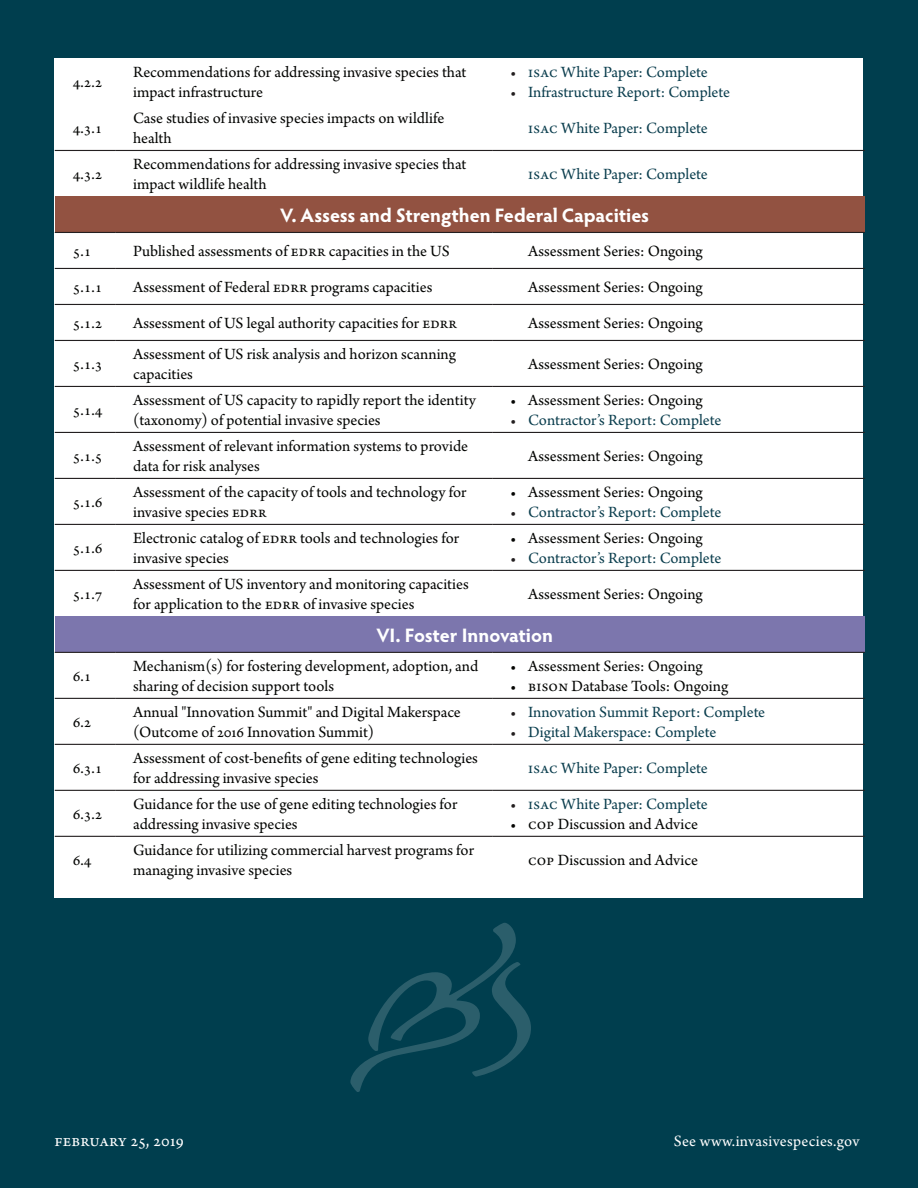
<style>
.page{position:relative;width:918px;height:1188px;background:#003e4e}
.page>*{position:absolute;margin:0;border:0;box-sizing:border-box;transform-origin:0 0}
.t1{font:700 19.5px "Hypatia Sans Pro";letter-spacing:-.005em;color:#fff}
.t2{font:18px "Arno Pro";letter-spacing:.015em;color:#fff}
.t3{font:16.5px/19.8px "Arno Pro";color:#040503}
.t4{font:16.5px "Arno Pro";color:#0b3e4e}
.t5{font:16.5px "Arno Pro";letter-spacing:.015em;color:#fff}
.s1{color:#231f20}
</style>
<div class="page">
<div style="left:55px;top:58px;width:808px;height:840px;background:#fff"></div>
<div style="left:55px;top:196px;width:810px;height:36px;background:#925241"></div>
<div style="left:55px;top:616px;width:810px;height:36px;background:#7c76ad"></div>
<hr style="left:55px;top:268px;width:60px;height:1px;background:#231f20">
<hr style="left:115px;top:268px;width:377px;height:1px;background:#231f20">
<hr style="left:492px;top:268px;width:373px;height:1px;background:#231f20">
<hr style="left:55px;top:304px;width:60px;height:1px;background:#231f20">
<hr style="left:115px;top:304px;width:377px;height:1px;background:#231f20">
<hr style="left:492px;top:304px;width:373px;height:1px;background:#231f20">
<hr style="left:55px;top:340px;width:60px;height:1px;background:#231f20">
<hr style="left:115px;top:340px;width:377px;height:1px;background:#231f20">
<hr style="left:492px;top:340px;width:373px;height:1px;background:#231f20">
<hr style="left:55px;top:386px;width:60px;height:1px;background:#231f20">
<hr style="left:115px;top:386px;width:377px;height:1px;background:#231f20">
<hr style="left:492px;top:386px;width:373px;height:1px;background:#231f20">
<hr style="left:55px;top:432px;width:60px;height:1px;background:#231f20">
<hr style="left:115px;top:432px;width:377px;height:1px;background:#231f20">
<hr style="left:492px;top:432px;width:373px;height:1px;background:#231f20">
<hr style="left:55px;top:478px;width:60px;height:1px;background:#231f20">
<hr style="left:115px;top:478px;width:377px;height:1px;background:#231f20">
<hr style="left:492px;top:478px;width:373px;height:1px;background:#231f20">
<hr style="left:55px;top:524px;width:60px;height:1px;background:#231f20">
<hr style="left:115px;top:524px;width:377px;height:1px;background:#231f20">
<hr style="left:492px;top:524px;width:373px;height:1px;background:#231f20">
<hr style="left:55px;top:570px;width:60px;height:1px;background:#231f20">
<hr style="left:115px;top:570px;width:377px;height:1px;background:#231f20">
<hr style="left:492px;top:570px;width:373px;height:1px;background:#231f20">
<hr style="left:55px;top:698px;width:60px;height:1px;background:#231f20">
<hr style="left:115px;top:698px;width:377px;height:1px;background:#231f20">
<hr style="left:492px;top:698px;width:373px;height:1px;background:#231f20">
<hr style="left:55px;top:744px;width:60px;height:1px;background:#231f20">
<hr style="left:115px;top:744px;width:377px;height:1px;background:#231f20">
<hr style="left:492px;top:744px;width:373px;height:1px;background:#231f20">
<hr style="left:55px;top:790px;width:60px;height:1px;background:#231f20">
<hr style="left:115px;top:790px;width:377px;height:1px;background:#231f20">
<hr style="left:492px;top:790px;width:373px;height:1px;background:#231f20">
<hr style="left:55px;top:836px;width:60px;height:1px;background:#231f20">
<hr style="left:115px;top:836px;width:377px;height:1px;background:#231f20">
<hr style="left:492px;top:836px;width:373px;height:1px;background:#231f20">
<hr style="left:55px;top:232px;width:60px;height:1px;background:#231f20">
<hr style="left:115px;top:232px;width:377px;height:1px;background:#231f20">
<hr style="left:492px;top:232px;width:373px;height:1px;background:#231f20">
<hr style="left:55px;top:652px;width:60px;height:1px;background:#231f20">
<hr style="left:115px;top:652px;width:377px;height:1px;background:#231f20">
<hr style="left:492px;top:652px;width:373px;height:1px;background:#231f20">
<hr style="left:55px;top:150px;width:60px;height:1px;background:#231f20">
<hr style="left:115px;top:150px;width:377px;height:1px;background:#231f20">
<hr style="left:492px;top:150px;width:373px;height:1px;background:#231f20">
<p class="t3" style="left:73px;top:73px;width:31px">4.2.2</p>
<p class="t3" style="left:73px;top:119px;width:31px">4.3.1</p>
<p class="t3" style="left:73px;top:165px;width:31px">4.3.2</p>
<p class="t3" style="left:133px;top:63px;width:335px">Recommendations for addressing invasive species that impact infrastructure</p>
<p class="t4" style="left:510px;top:63px;width:199px"><span class="s1">•</span> isac White Paper: Complete</p>
<p class="t4" style="left:510px;top:83px;width:221px"><span class="s1">•</span> Infrastructure Report: Complete</p>
<p class="t3" style="left:133px;top:109px;width:313px">Case studies of invasive species impacts on wildlife health</p>
<p class="t4" style="left:528px;top:119px;width:181px">isac White Paper: Complete</p>
<p class="t3" style="left:133px;top:155px;width:335px">Recommendations for addressing invasive species that impact wildlife health</p>
<p class="t4" style="left:528px;top:165px;width:181px">isac White Paper: Complete</p>
<p class="t1" style="left:280px;top:201px;width:370px">V. Assess and Strengthen Federal Capacities</p>
<p class="t3" style="left:73px;top:242px;width:20px">5.1</p>
<p class="t3" style="left:133px;top:242px;width:318px">Published assessments of edrr capacities in the US</p>
<p class="t3" style="left:528px;top:242px;width:176px">Assessment Series: Ongoing</p>
<p class="t3" style="left:73px;top:278px;width:31px">5.1.1</p>
<p class="t3" style="left:133px;top:278px;width:301px">Assessment of Federal edrr programs capacities</p>
<p class="t3" style="left:528px;top:278px;width:176px">Assessment Series: Ongoing</p>
<p class="t3" style="left:73px;top:314px;width:31px">5.1.2</p>
<p class="t3" style="left:133px;top:314px;width:325px">Assessment of US legal authority capacities for edrr</p>
<p class="t3" style="left:528px;top:314px;width:176px">Assessment Series: Ongoing</p>
<p class="t3" style="left:73px;top:355px;width:31px">5.1.3</p>
<p class="t3" style="left:133px;top:345px;width:324px">Assessment of US risk analysis and horizon scanning capacities</p>
<p class="t3" style="left:528px;top:355px;width:176px">Assessment Series: Ongoing</p>
<p class="t3" style="left:73px;top:401px;width:31px">5.1.4</p>
<p class="t3" style="left:73px;top:447px;width:31px">5.1.5</p>
<p class="t3" style="left:133px;top:391px;width:345px">Assessment of US capacity to rapidly report the identity (taxonomy) of potential invasive species</p>
<p class="t3" style="left:510px;top:391px;width:194px">• Assessment Series: Ongoing</p>
<p class="t4" style="left:510px;top:411px;width:213px"><span class="s1">•</span> Contractor’s Report: Complete</p>
<p class="t3" style="left:133px;top:437px;width:337px">Assessment of relevant information systems to provide data for risk analyses</p>
<p class="t3" style="left:528px;top:447px;width:176px">Assessment Series: Ongoing</p>
<p class="t3" style="left:73px;top:493px;width:31px">5.1.6</p>
<p class="t3" style="left:133px;top:483px;width:335px">Assessment of the capacity of tools and technology for invasive species edrr</p>
<p class="t3" style="left:510px;top:483px;width:194px">• Assessment Series: Ongoing</p>
<p class="t4" style="left:510px;top:503px;width:213px"><span class="s1">•</span> Contractor’s Report: Complete</p>
<p class="t3" style="left:73px;top:539px;width:31px">5.1.6</p>
<p class="t3" style="left:133px;top:529px;width:328px">Electronic catalog of edrr tools and technologies for invasive species</p>
<p class="t3" style="left:510px;top:529px;width:194px">• Assessment Series: Ongoing</p>
<p class="t4" style="left:510px;top:549px;width:213px"><span class="s1">•</span> Contractor’s Report: Complete</p>
<p class="t3" style="left:73px;top:585px;width:31px">5.1.7</p>
<p class="t3" style="left:73px;top:667px;width:20px">6.1</p>
<p class="t3" style="left:133px;top:575px;width:337px">Assessment of US inventory and monitoring capacities for application to the edrr of invasive species</p>
<p class="t3" style="left:528px;top:585px;width:176px">Assessment Series: Ongoing</p>
<p class="t1" style="left:376px;top:621px;width:178px">VI. Foster Innovation</p>
<p class="t3" style="left:133px;top:657px;width:347px">Mechanism(s) for fostering development, adoption, and sharing of decision support tools</p>
<p class="t3" style="left:510px;top:657px;width:194px">• Assessment Series: Ongoing</p>
<p class="t3" style="left:510px;top:677px;width:220px">• bison Database Tools: Ongoing</p>
<p class="t3" style="left:73px;top:713px;width:20px">6.2</p>
<p class="t3" style="left:133px;top:703px;width:329px">Annual "Innovation Summit" and Digital Makerspace (Outcome of 2016 Innovation Summit)</p>
<p class="t4" style="left:510px;top:703px;width:257px"><span class="s1">•</span> Innovation Summit Report: Complete</p>
<p class="t4" style="left:510px;top:722px;width:208px"><span class="s1">•</span> Digital Makerspace: Complete</p>
<p class="t3" style="left:73px;top:759px;width:31px">6.3.1</p>
<p class="t3" style="left:133px;top:749px;width:346px">Assessment of cost-benefits of gene editing technologies for addressing invasive species</p>
<p class="t4" style="left:528px;top:759px;width:181px">isac White Paper: Complete</p>
<p class="t3" style="left:73px;top:805px;width:31px">6.3.2</p>
<p class="t3" style="left:133px;top:795px;width:326px">Guidance for the use of gene editing technologies for addressing invasive species</p>
<p class="t4" style="left:510px;top:795px;width:199px"><span class="s1">•</span> isac White Paper: Complete</p>
<p class="t3" style="left:510px;top:815px;width:189px">• cop Discussion and Advice</p>
<p class="t3" style="left:73px;top:851px;width:20px">6.4</p>
<p class="t3" style="left:133px;top:841px;width:342px">Guidance for utilizing commercial harvest programs for managing invasive species</p>
<p class="t3" style="left:528px;top:851px;width:171px">cop Discussion and Advice</p>
<p class="t2" style="left:54px;top:1131px;width:131px">february 25, 2019</p>
<p class="t5" style="left:344px;top:1132px;width:517px"><sup>•</sup> See www.invasivespecies.gov</p>
</div>
